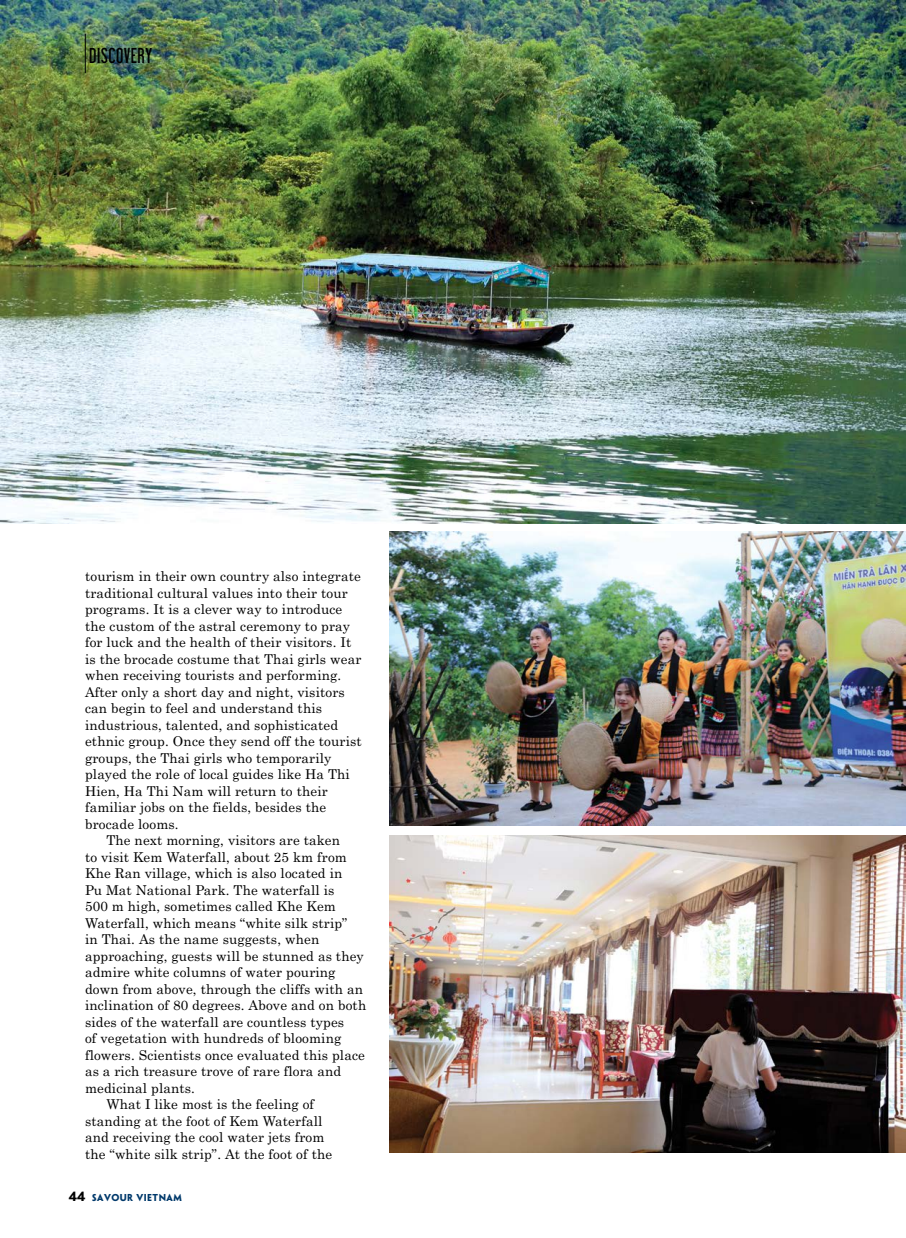
<style>
.page{position:relative;width:906px;height:1238px;background:#fff}
.page>*{position:absolute;margin:0;border:0;box-sizing:border-box;transform-origin:0 0}
.t1{font:21px "UTM Libel KT";letter-spacing:.05em;color:#000}
.t2{font:13.5px "UTM Centur";letter-spacing:.01em;color:#000}
.t3{font:700 9px "UTM Penumbra";letter-spacing:.05em;color:#00396b}
.s1{font-size:12px;color:#000}
</style>
<div class="page">
<img style="left:0;top:0;width:906px;height:523px">
<hr style="left:85px;top:34px;width:1px;height:39px;background:#000">
<img style="left:389px;top:836px;width:517px;height:316px">
<img style="left:389px;top:531px;width:517px;height:294px">
<h1 class="t1" style="left:90px;top:42px;width:64px">DISCOVERY</h1>
<p class="t2" style="left:85px;top:565px;width:277px">tourism in their own country also integrate</p>
<p class="t2" style="left:85px;top:581px;width:264px">traditional cultural values into their tour</p>
<p class="t2" style="left:85px;top:598px;width:259px">programs. It is a clever way to introduce</p>
<p class="t2" style="left:85px;top:614px;width:266px">the custom of the astral ceremony to pray</p>
<p class="t2" style="left:85px;top:631px;width:268px">for luck and the health of their visitors. It</p>
<p class="t2" style="left:85px;top:647px;width:278px">is the brocade costume that Thai girls wear</p>
<p class="t2" style="left:85px;top:664px;width:258px">when receiving tourists and performing.</p>
<p class="t2" style="left:85px;top:680px;width:261px">After only a short day and night, visitors</p>
<p class="t2" style="left:85px;top:697px;width:238px">can begin to feel and understand this</p>
<p class="t2" style="left:85px;top:713px;width:255px">industrious, talented, and sophisticated</p>
<p class="t2" style="left:85px;top:730px;width:278px">ethnic group. Once they send off the tourist</p>
<p class="t2" style="left:85px;top:746px;width:248px">groups, the Thai girls who temporarily</p>
<p class="t2" style="left:85px;top:763px;width:266px">played the role of local guides like Ha Thi</p>
<p class="t2" style="left:85px;top:779px;width:244px">Hien, Ha Thi Nam will return to their</p>
<p class="t2" style="left:85px;top:796px;width:243px">familiar jobs on the fields, besides the</p>
<p class="t2" style="left:85px;top:812px;width:95px">brocade looms.</p>
<p class="t2" style="left:106px;top:829px;width:235px">The next morning, visitors are taken</p>
<p class="t2" style="left:85px;top:845px;width:263px">to visit Kem Waterfall, about 25 km from</p>
<p class="t2" style="left:85px;top:862px;width:259px">Khe Ran village, which is also located in</p>
<p class="t2" style="left:85px;top:878px;width:251px">Pu Mat National Park. The waterfall is</p>
<p class="t2" style="left:85px;top:895px;width:252px">500 m high, sometimes called Khe Kem</p>
<p class="t2" style="left:85px;top:911px;width:264px">Waterfall, which means “white silk strip”</p>
<p class="t2" style="left:85px;top:928px;width:236px">in Thai. As the name suggests, when</p>
<p class="t2" style="left:85px;top:944px;width:280px">approaching, guests will be stunned as they</p>
<p class="t2" style="left:85px;top:961px;width:252px">admire white columns of water pouring</p>
<p class="t2" style="left:85px;top:977px;width:279px">down from above, through the cliffs with an</p>
<p class="t2" style="left:85px;top:994px;width:283px">inclination of 80 degrees. Above and on both</p>
<p class="t2" style="left:85px;top:1010px;width:261px">sides of the waterfall are countless types</p>
<p class="t2" style="left:85px;top:1027px;width:258px">of vegetation with hundreds of blooming</p>
<p class="t2" style="left:85px;top:1043px;width:281px">flowers. Scientists once evaluated this place</p>
<p class="t2" style="left:85px;top:1060px;width:258px">as a rich treasure trove of rare flora and</p>
<p class="t2" style="left:85px;top:1076px;width:111px">medicinal plants.</p>
<p class="t2" style="left:106px;top:1093px;width:209px">What I like most is the feeling of</p>
<p class="t2" style="left:85px;top:1109px;width:239px">standing at the foot of Kem Waterfall</p>
<p class="t2" style="left:85px;top:1126px;width:241px">and receiving the cool water jets from</p>
<p class="t2" style="left:85px;top:1142px;width:249px">the “white silk strip”. At the foot of the</p>
<p class="t3" style="left:69px;top:1189px;width:114px"><span class="s1">44</span> SAVOUR VIETNAM</p>
</div>
